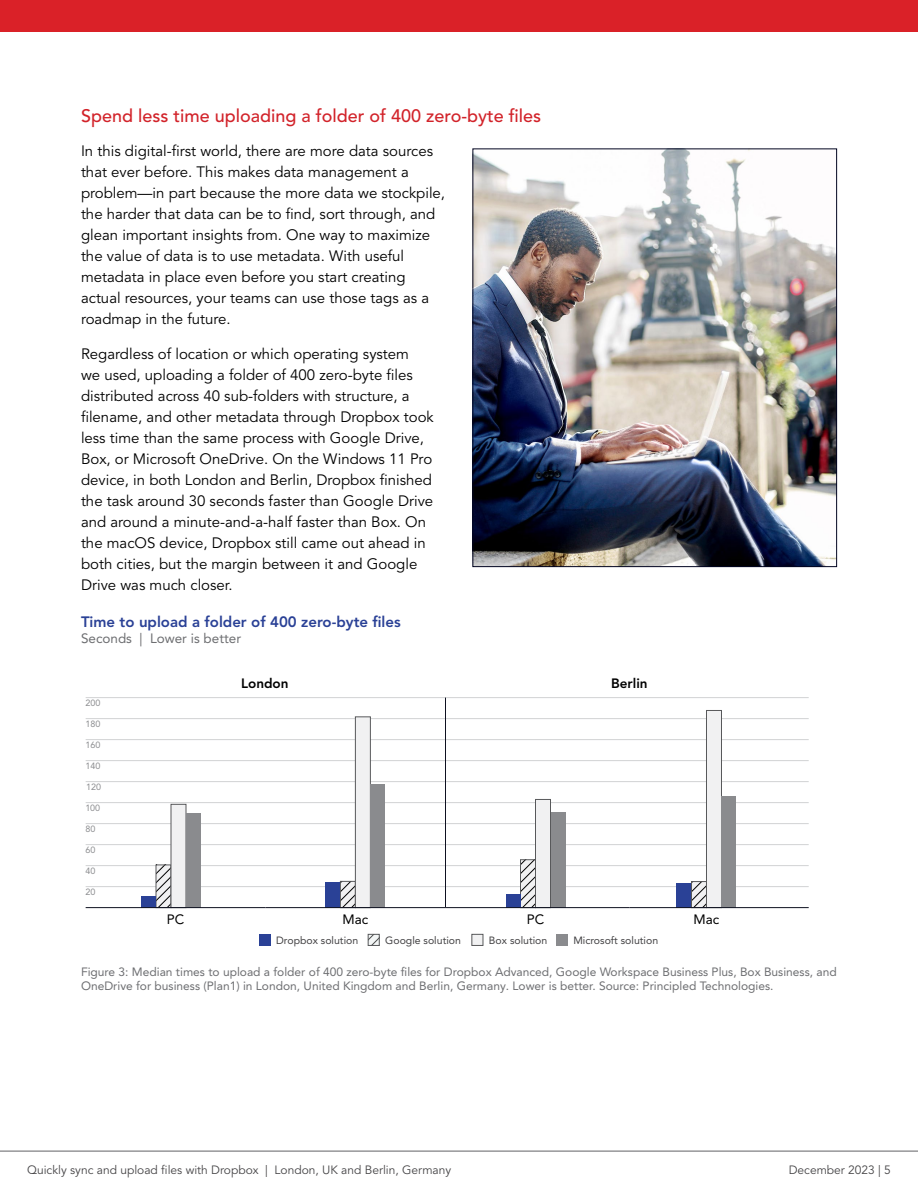
<style>
.page{position:relative;width:918px;height:1188px;background:#fff}
.page>*{position:absolute;margin:0;border:0;box-sizing:border-box;transform-origin:0 0}
.t1{font:500 18px "Avenir LT Pro";color:#d2232a}
.t2{font:15px/21px "Avenir LT Pro";color:#000}
.t3{font:800 15px "Avenir LT Pro";color:#2a4196}
.t4{font:13.5px "Avenir LT Pro";color:#6d6e71}
.t5{font:800 13.5px "Avenir LT Pro";color:#000}
.t6{font:13.5px "Avenir LT Pro";color:#000}
.t7{font:12px/14.4px "Avenir LT Pro";color:#6d6e71}
.t8{font:12px "Avenir LT Pro";color:#464547}
.t9{font:10.5px "Avenir LT Pro";color:#414042}
.t10{font:9px "Avenir LT Pro";color:#8a8b8e}
</style>
<div class="page">
<hr style="left:86px;top:886px;width:723px;height:1px;background:#d1d3d4">
<hr style="left:86px;top:865px;width:723px;height:1px;background:#d1d3d4">
<hr style="left:86px;top:844px;width:723px;height:1px;background:#d1d3d4">
<hr style="left:86px;top:823px;width:723px;height:1px;background:#d1d3d4">
<hr style="left:86px;top:802px;width:723px;height:1px;background:#d1d3d4">
<hr style="left:86px;top:781px;width:723px;height:1px;background:#d1d3d4">
<hr style="left:86px;top:760px;width:723px;height:1px;background:#d1d3d4">
<hr style="left:86px;top:739px;width:723px;height:1px;background:#d1d3d4">
<hr style="left:86px;top:718px;width:723px;height:1px;background:#d1d3d4">
<hr style="left:86px;top:697px;width:723px;height:1px;background:#d1d3d4">
<svg style="left:522px;top:861px;width:12px;height:45px"></svg>
<div style="left:520px;top:859px;width:16px;height:49px;border:1px solid #58595b"></div>
<div style="left:536px;top:799px;width:15px;height:109px;background:#f1f1f2"></div>
<div style="left:535px;top:799px;width:16px;height:109px;border:1px solid #58595b"></div>
<div style="left:551px;top:813px;width:15px;height:95px;background:#8a8b8e"></div>
<div style="left:506px;top:894px;width:15px;height:14px;background:#2a4196"></div>
<svg style="left:693px;top:883px;width:12px;height:23px"></svg>
<div style="left:691px;top:881px;width:16px;height:27px;border:1px solid #58595b"></div>
<div style="left:706px;top:710px;width:15px;height:198px;background:#f1f1f2"></div>
<div style="left:706px;top:710px;width:16px;height:198px;border:1px solid #58595b"></div>
<div style="left:721px;top:796px;width:15px;height:112px;background:#8a8b8e"></div>
<div style="left:676px;top:883px;width:15px;height:25px;background:#2a4196"></div>
<svg style="left:158px;top:867px;width:11px;height:39px"></svg>
<div style="left:156px;top:865px;width:15px;height:43px;border:1px solid #58595b"></div>
<div style="left:171px;top:804px;width:15px;height:104px;background:#f1f1f2"></div>
<div style="left:186px;top:814px;width:15px;height:94px;background:#8a8b8e"></div>
<div style="left:141px;top:896px;width:15px;height:12px;background:#2a4196"></div>
<svg style="left:342px;top:883px;width:12px;height:23px"></svg>
<div style="left:340px;top:881px;width:16px;height:27px;border:1px solid #58595b"></div>
<div style="left:355px;top:717px;width:15px;height:191px;background:#f1f1f2"></div>
<div style="left:355px;top:716px;width:16px;height:192px;border:1px solid #58595b"></div>
<div style="left:370px;top:785px;width:15px;height:123px;background:#8a8b8e"></div>
<div style="left:325px;top:883px;width:15px;height:25px;background:#2a4196"></div>
<svg style="left:370px;top:936px;width:8px;height:8px"></svg>
<div style="left:368px;top:934px;width:12px;height:12px;border:1px solid #58595b"></div>
<div style="left:472px;top:934px;width:11px;height:11px;background:#f1f1f2"></div>
<div style="left:471px;top:934px;width:12px;height:12px;border:1px solid #58595b"></div>
<div style="left:556px;top:934px;width:11px;height:11px;background:#8a8b8e"></div>
<div style="left:259px;top:934px;width:11px;height:11px;background:#2a4196"></div>
<hr style="left:86px;top:907px;width:180px;height:1px;background:#0e1120">
<hr style="left:266px;top:907px;width:180px;height:1px;background:#0e1120">
<hr style="left:446px;top:907px;width:183px;height:1px;background:#0e1120">
<hr style="left:629px;top:907px;width:180px;height:1px;background:#0e1120">
<hr style="left:445px;top:698px;width:1px;height:210px;background:#0e1120">
<img style="left:474px;top:150px;width:361px;height:415px">
<div style="left:472px;top:148px;width:365px;height:419px;border:1px solid #020521"></div>
<hr style="left:0;top:1151px;width:918px;height:1px;background:#616264">
<div style="left:0;top:0;width:918px;height:32px;background:#da2128"></div>
<p class="t1" style="left:81px;top:105px;width:462px">Spend less time uploading a folder of 400 zero-byte files</p>
<p class="t2" style="left:81px;top:141px;width:366px">In this digital-first world, there are more data sources that ever before. This makes data management a problem—in part because the more data we stockpile, the harder that data can be to find, sort through, and glean important insights from. One way to maximize the value of data is to use metadata. With useful metadata in place even before you start creating actual resources, your teams can use those tags as a roadmap in the future.</p>
<p class="t2" style="left:81px;top:343px;width:354px">Regardless of location or which operating system<br>we used, uploading a folder of 400 zero-byte files distributed across 40 sub-folders with structure, a filename, and other metadata through Dropbox took less time than the same process with Google Drive, Box, or Microsoft OneDrive. On the Windows 11 Pro device, in both London and Berlin, Dropbox finished the task around 30 seconds faster than Google Drive and around a minute-and-a-half faster than Box. On the macOS device, Dropbox still came out ahead in both cities, but the margin between it and Google Drive was much closer.</p>
<p class="t3" style="left:81px;top:613px;width:321px">Time to upload a folder of 400 zero-byte files</p>
<p class="t4" style="left:81px;top:630px;width:162px">Seconds | Lower is better</p>
<p class="t10" style="left:86px;top:697px;width:17px">200</p>
<p class="t10" style="left:86px;top:718px;width:17px">180</p>
<p class="t10" style="left:86px;top:739px;width:17px">160</p>
<p class="t10" style="left:86px;top:760px;width:17px">140</p>
<p class="t10" style="left:86px;top:781px;width:17px">120</p>
<p class="t10" style="left:86px;top:802px;width:16px">100</p>
<p class="t10" style="left:86px;top:823px;width:12px">80</p>
<p class="t10" style="left:86px;top:844px;width:12px">60</p>
<p class="t10" style="left:86px;top:865px;width:12px">40</p>
<p class="t10" style="left:86px;top:886px;width:12px">20</p>
<p class="t5" style="left:241px;top:675px;width:49px">London</p>
<p class="t5" style="left:611px;top:675px;width:38px">Berlin</p>
<p class="t6" style="left:167px;top:911px;width:19px">PC</p>
<p class="t6" style="left:343px;top:911px;width:27px">Mac</p>
<p class="t6" style="left:527px;top:911px;width:19px">PC</p>
<p class="t6" style="left:694px;top:911px;width:27px">Mac</p>
<p class="t9" style="left:276px;top:934px;width:84px">Dropbox solution</p>
<p class="t9" style="left:385px;top:934px;width:77px">Google solution</p>
<p class="t9" style="left:489px;top:934px;width:60px">Box solution</p>
<p class="t9" style="left:573px;top:934px;width:86px">Microsoft solution</p>
<p class="t7" style="left:81px;top:964px;width:757px">Figure 3: Median times to upload a folder of 400 zero-byte files for Dropbox Advanced, Google Workspace Business Plus, Box Business, and<br>OneDrive for business (Plan1) in London, United Kingdom and Berlin, Germany. Lower is better. Source: Principled Technologies.</p>
<p class="t8" style="left:27px;top:1163px;width:426px">Quickly sync and upload files with Dropbox | London, UK and Berlin, Germany</p>
<p class="t8" style="left:789px;top:1163px;width:104px">December 2023 | 5</p>
</div>
